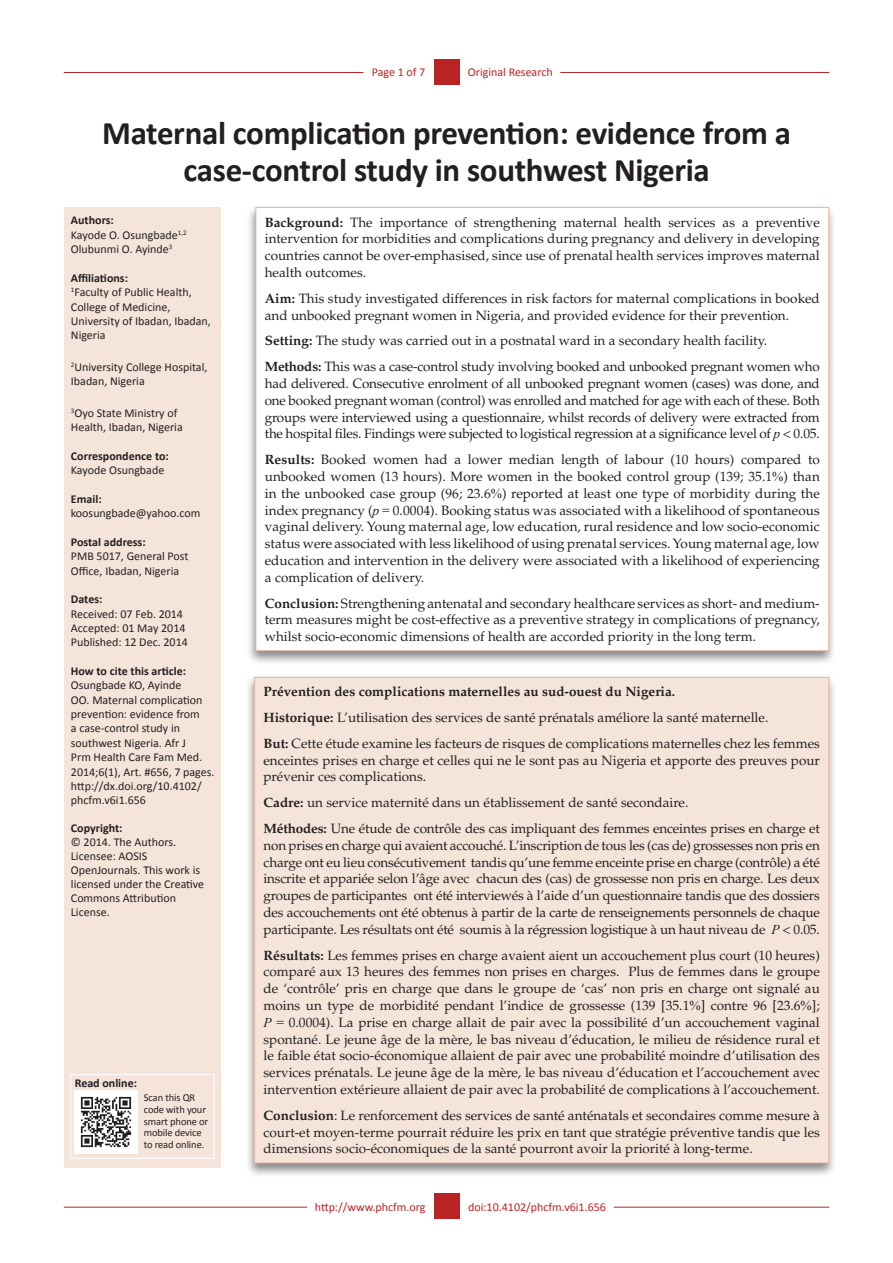
<style>
.page{position:relative;width:893px;height:1263px;background:#fff}
.page>*{position:absolute;margin:0;border:0;box-sizing:border-box;transform-origin:0 0}
.t1{font:700 33px/37.5px "Calibri";letter-spacing:-.01em;color:#231f20;text-align:center}
.t2{font:13.5px/16.8px "Palatino";color:#231f20;text-align:justify}
.t3{font:12px/14.4px "Calibri";color:#231f20}
.t4{font:700 12px "Calibri";color:#231f20}
.t5{font:12px "Calibri";color:#ba2324}
.t6{font:10.5px/11.6px "Calibri";letter-spacing:-.01em;color:#231f20}
.s1{font-weight:700}
.s2{font-family:"Times New Roman";font-style:italic}
.s3{font-family:"Times New Roman"}
</style>
<div class="page">
<div style="left:434px;top:59px;width:25px;height:26px;background:#ba2324"></div>
<hr style="left:64px;top:72px;width:299px;height:1px;background:#ba2324">
<hr style="left:560px;top:72px;width:269px;height:1px;background:#ba2324">
<hr style="left:64px;top:1207px;width:243px;height:1px;background:#ba2324">
<hr style="left:614px;top:1207px;width:215px;height:1px;background:#ba2324">
<div style="left:434px;top:1193px;width:25px;height:26px;background:#ba2324"></div>
<div style="left:245px;top:674px;width:591px;height:504px;background:#231f20;opacity:.53"></div>
<div style="left:255px;top:677px;width:574px;height:486px;background:#f5e4da"></div>
<div style="left:65px;top:207px;width:156px;height:960px;background:#f5e4da"></div>
<div style="left:246px;top:204px;width:590px;height:461px;background:#231f20;opacity:.53"></div>
<div style="left:256px;top:207px;width:573px;height:444px;background:#fff"></div>
<div style="left:71px;top:1074px;width:144px;height:85px;border:1px solid #fff"></div>
<img style="left:75px;top:1090px;width:63px;height:63px">
<p class="t5" style="left:372px;top:65px;width:55px">Page 1 of 7</p>
<p class="t5" style="left:468px;top:65px;width:86px">Original Research</p>
<h1 class="t1" style="left:102px;top:113px;width:690px">Maternal complication prevention: evidence from a case-control study in southwest Nigeria</h1>
<p class="t2" style="left:265px;top:214px;width:557px"><span class="s1">Background:</span> The importance of strengthening maternal health services as a preventive intervention for morbidities and complications during pregnancy and delivery in developing countries cannot be over-emphasised, since use of prenatal health services improves maternal health outcomes.</p>
<p class="t2" style="left:265px;top:290px;width:557px"><span class="s1">Aim:</span> This study investigated differences in risk factors for maternal complications in booked and unbooked pregnant women in Nigeria, and provided evidence for their prevention.</p>
<p class="t2" style="left:265px;top:328px;width:556px;line-height:25.8px"><span class="s1">Setting:</span> The study was carried out in a postnatal ward in a secondary health facility.<br><span class="s1">Methods:</span> This was a case-control study involving booked and unbooked pregnant women who</p>
<p class="t2" style="left:265px;top:375px;width:557px">had delivered. Consecutive enrolment of all unbooked pregnant women (cases) was done, and one booked pregnant woman (control) was enrolled and matched for age with each of these. Both groups were interviewed using a questionnaire, whilst records of delivery were extracted from the hospital files. Findings were subjected to logistical regression at a significance level of <span class="s2">p</span> &lt; 0.05.</p>
<p class="t2" style="left:265px;top:451px;width:557px"><span class="s1">Results:</span> Booked women had a lower median length of labour (10 hours) compared to unbooked women (13 hours). More women in the booked control group (139; 35.1<span class="s3">%</span>) than in the unbooked case group (96; 23.6<span class="s3">%</span>) reported at least one type of morbidity during the index pregnancy (<span class="s2">p</span> <span class="s3">=</span> 0.0004). Booking status was associated with a likelihood of spontaneous vaginal delivery. Young maternal age, low education, rural residence and low socio-economic status were associated with less likelihood of using prenatal services. Young maternal age, low education and intervention in the delivery were associated with a likelihood of experiencing a complication of delivery.</p>
<p class="t2" style="left:265px;top:595px;width:557px"><span class="s1">Conclusion:</span> Strengthening antenatal and secondary healthcare services as short- and medium&shy;term measures might be cost-effective as a preventive strategy in complications of pregnancy, whilst socio-economic dimensions of health are accorded priority in the long term.</p>
<p class="t3" style="left:71px;top:213px;width:117px"><span class="s1">Authors:<br></span>Kayode O. Osungbade<sup>1,2<br></sup>Olubunmi O. Ayinde<sup>3</sup></p>
<p class="t3" style="left:71px;top:270px;width:141px"><span class="s1">Affiliations:<br></span><sup>1</sup>Faculty of Public Health,<br>College of Medicine,<br>University of Ibadan, Ibadan,<br>Nigeria</p>
<p class="t3" style="left:71px;top:359px;width:138px"><sup>2</sup>University College Hospital,<br>Ibadan, Nigeria</p>
<p class="t3" style="left:71px;top:405px;width:113px"><sup>3</sup>Oyo State Ministry of<br>Health, Ibadan, Nigeria</p>
<p class="t4" style="left:71px;top:449px;width:99px">Correspondence to:</p>
<p class="t3" style="left:71px;top:463px;width:95px">Kayode Osungbade</p>
<p class="t4" style="left:71px;top:491px;width:32px">Email:</p>
<p class="t3" style="left:71px;top:505px;width:131px">koosungbade@yahoo.com</p>
<p class="t4" style="left:71px;top:534px;width:76px">Postal address:</p>
<p class="t3" style="left:71px;top:548px;width:119px">PMB 5017, General Post<br>Office, Ibadan, Nigeria</p>
<p class="t4" style="left:71px;top:592px;width:33px">Dates:</p>
<p class="t3" style="left:71px;top:606px;width:118px">Received: 07 Feb. 2014<br>Accepted: 01 May 2014<br>Published: 12 Dec. 2014</p>
<p class="t4" style="left:71px;top:663px;width:117px">How to cite this article:</p>
<p class="t3" style="left:71px;top:677px;width:145px">Osungbade KO, Ayinde<br>OO. Maternal complication prevention: evidence from<br>a case-control study in southwest Nigeria. Afr J<br>Prm Health Care Fam Med.<br>2014;6(1), Art. #656, 7 pages. http://dx.doi.org/10.4102/ phcfm.v6i1.656</p>
<p class="t4" style="left:71px;top:820px;width:53px">Copyright:</p>
<p class="t3" style="left:71px;top:834px;width:135px">© 2014. The Authors.<br>Licensee: AOSIS<br>OpenJournals. This work is licensed under the Creative<br>Commons Attribution<br>License.</p>
<p class="t2" style="left:264px;top:679px;width:558px;line-height:25.8px;text-align:left"><span class="s1">Prévention des complications maternelles au sud-ouest du Nigeria.<br>Historique:</span> L’utilisation des services de santé prénatals améliore la santé maternelle.<br><span class="s1">But:</span> Cette étude examine les facteurs de risques de complications maternelles chez les femmes</p>
<p class="t2" style="left:264px;top:752px;width:558px">enceintes prises en charge et celles qui ne le sont pas au Nigeria et apporte des preuves pour prévenir ces complications.</p>
<p class="t2" style="left:264px;top:790px;width:558px;line-height:25.8px"><span class="s1">Cadre:</span> un service maternité dans un établissement de santé secondaire.<br><span class="s1">Méthodes:</span> Une étude de contrôle des cas impliquant des femmes enceintes prises en charge et</p>
<p class="t2" style="left:264px;top:837px;width:558px">non prises en charge qui avaient accouché. L’inscription de tous les (cas de) grossesses non pris en charge ont eu lieu consécutivement tandis qu’une femme enceinte prise en charge (contrôle) a été inscrite et appariée selon l’âge avec chacun des (cas) de grossesse non pris en charge. Les deux groupes de participantes ont été interviewés à l’aide d’un questionnaire tandis que des dossiers des accouchements ont été obtenus à partir de la carte de renseignements personnels de chaque participante. Les résultats ont été soumis à la régression logistique à un haut niveau de <span class="s2">P</span> &lt; 0.05.</p>
<p class="t2" style="left:264px;top:947px;width:558px"><span class="s1">Résultats:</span> Les femmes prises en charge avaient aient un accouchement plus court (10 heures) comparé aux 13 heures des femmes non prises en charges. Plus de femmes dans le groupe de ‘contrôle’ pris en charge que dans le groupe de ‘cas’ non pris en charge ont signalé au moins un type de morbidité pendant l’indice de grossesse (139 [35.1<span class="s3">%</span>] contre 96 [23.6<span class="s3">%</span>]; <span class="s2">P</span> <span class="s3">=</span> 0.0004). La prise en charge allait de pair avec la possibilité d’un accouchement vaginal spontané. Le jeune âge de la mère, le bas niveau d’éducation, le milieu de résidence rural et le faible état socio-économique allaient de pair avec une probabilité moindre d’utilisation des services prénatals. Le jeune âge de la mère, le bas niveau d’éducation et l’accouchement avec intervention extérieure allaient de pair avec la probabilité de complications à l’accouchement.</p>
<p class="t2" style="left:264px;top:1107px;width:558px"><span class="s1">Conclusion</span>: Le renforcement des services de santé anténatals et secondaires comme mesure à court-et moyen-terme pourrait réduire les prix en tant que stratégie préventive tandis que les dimensions socio-économiques de la santé pourront avoir la priorité à long-terme.</p>
<p class="t4" style="left:75px;top:1075px;width:64px">Read online:</p>
<p class="t6" style="left:144px;top:1092px;width:66px">Scan this QR code with your smart phone or mobile device to read online.</p>
<p class="t5" style="left:315px;top:1200px;width:112px">http://www.phcfm.org</p>
<p class="t5" style="left:468px;top:1200px;width:139px">doi:10.4102/phcfm.v6i1.656</p>
</div>
